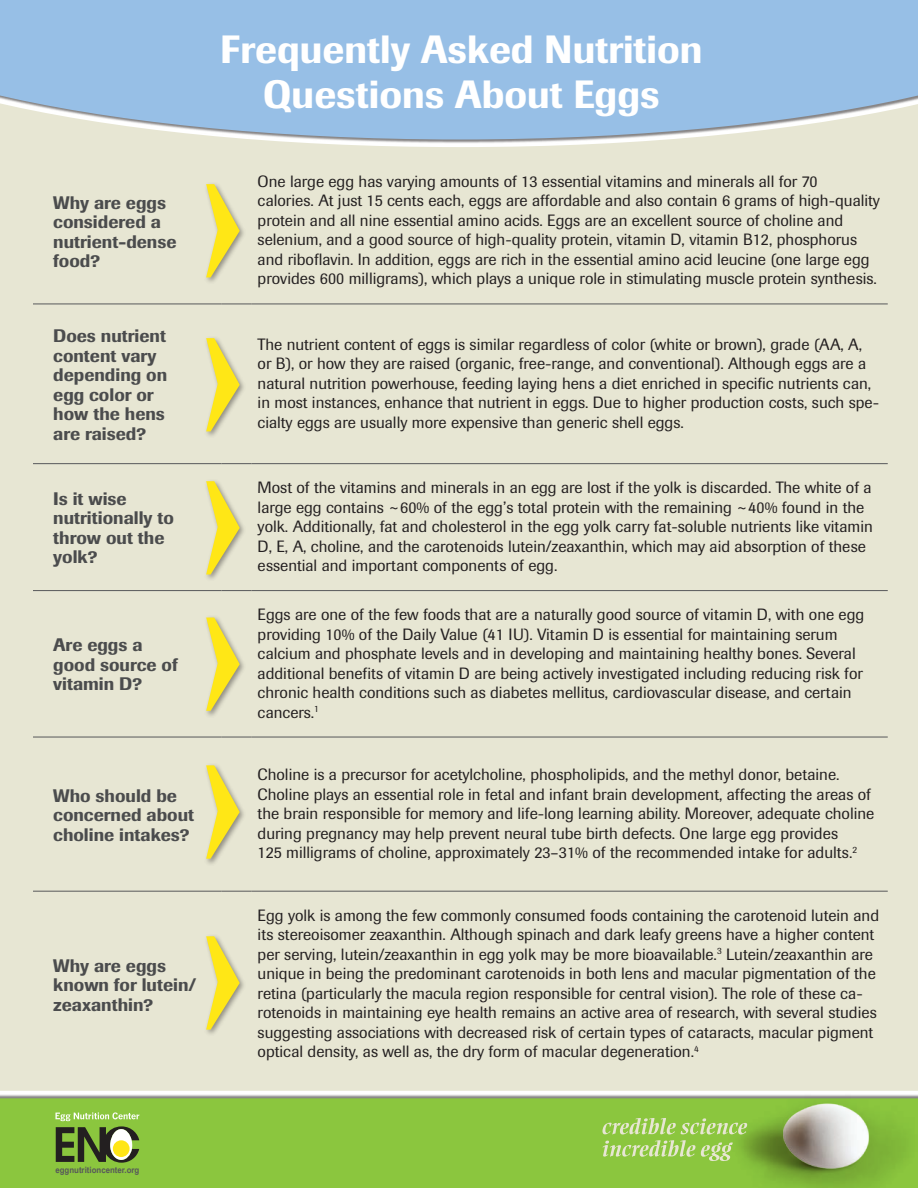
<style>
.page{position:relative;width:918px;height:1188px;background:#fff}
.page>*{position:absolute;margin:0;border:0;box-sizing:border-box;transform-origin:0 0}
.t1{font:500 39px/45px "Imago";color:#fff;text-align:center}
.t2{font:500 18px/19.5px "Imago";color:#4b4c4d}
.t3{font:16.2px/19.5px "Imago";color:#231f20}
.t4{font:700 8.7px "Arial Narrow";color:#57585a;scale:1.1 1}
</style>
<div class="page">
<div style="left:0;top:1094px;width:918px;height:94px;background:#231f20;opacity:.55"></div>
<div style="left:0;top:1098px;width:918px;height:90px;background:#8bc63e"></div>
<div style="left:0;top:0;width:918px;height:97px;background:#97bfe6"></div>
<svg style="left:55px;top:1112px;width:84px;height:51px"></svg>
<div style="left:113px;top:1140px;width:17px;height:17px;background:#ffe616;border-radius:50%"></div>
<img style="left:719px;top:1094px;width:199px;height:94px">
<svg style="left:602px;top:1118px;width:145px;height:43px"></svg>
<div style="left:0;top:97px;width:918px;height:994px;background:#e7e6d3"></div>
<hr style="left:33px;top:463px;width:188px;height:1px;background:#57585a">
<hr style="left:221px;top:463px;width:31px;height:1px;background:#57585a">
<hr style="left:252px;top:463px;width:636px;height:1px;background:#57585a">
<hr style="left:33px;top:590px;width:188px;height:1px;background:#57585a">
<hr style="left:221px;top:590px;width:31px;height:1px;background:#57585a">
<hr style="left:252px;top:590px;width:636px;height:1px;background:#57585a">
<hr style="left:33px;top:737px;width:188px;height:1px;background:#57585a">
<hr style="left:221px;top:737px;width:31px;height:1px;background:#57585a">
<hr style="left:252px;top:737px;width:636px;height:1px;background:#57585a">
<hr style="left:33px;top:304px;width:188px;height:1px;background:#57585a">
<hr style="left:221px;top:304px;width:31px;height:1px;background:#57585a">
<hr style="left:252px;top:304px;width:636px;height:1px;background:#57585a">
<hr style="left:33px;top:891px;width:188px;height:1px;background:#57585a">
<hr style="left:221px;top:891px;width:31px;height:1px;background:#57585a">
<hr style="left:252px;top:891px;width:636px;height:1px;background:#57585a">
<div style="left:204px;top:181px;width:43px;height:104px;background:#231f20;opacity:.45"></div>
<svg style="left:206px;top:184px;width:34px;height:93px;background:#e9df7d"></svg>
<div style="left:204px;top:335px;width:43px;height:104px;background:#231f20;opacity:.45"></div>
<svg style="left:206px;top:338px;width:34px;height:93px;background:#e9df7d"></svg>
<div style="left:204px;top:478px;width:43px;height:104px;background:#231f20;opacity:.45"></div>
<svg style="left:206px;top:481px;width:34px;height:93px;background:#e9df7d"></svg>
<div style="left:204px;top:615px;width:43px;height:103px;background:#231f20;opacity:.45"></div>
<svg style="left:206px;top:618px;width:34px;height:93px;background:#e9de7d"></svg>
<div style="left:204px;top:763px;width:43px;height:103px;background:#231f20;opacity:.45"></div>
<svg style="left:206px;top:765px;width:34px;height:94px;background:#e9de7e"></svg>
<div style="left:204px;top:934px;width:43px;height:103px;background:#231f20;opacity:.45"></div>
<svg style="left:206px;top:936px;width:34px;height:94px;background:#e9df7e"></svg>
<p class="t2" style="left:53px;top:193px;width:125px">Why are eggs considered a nutrient-dense food?</p>
<h1 class="t1" style="left:220px;top:27px;width:484px">Frequently Asked Nutrition<br>Questions About Eggs</h1>
<p class="t3" style="left:258px;top:172px;width:624px">One large egg has varying amounts of 13 essential vitamins and minerals all for 70<br>calories. At just 15 cents each, eggs are affordable and also contain 6 grams of high-quality protein and all nine essential amino acids. Eggs are an excellent source of choline and selenium, and a good source of high-quality protein, vitamin D, vitamin B12, phosphorus and riboflavin. In addition, eggs are rich in the essential amino acid leucine (one large egg provides 600 milligrams), which plays a unique role in stimulating muscle protein synthesis.</p>
<p class="t2" style="left:53px;top:326px;width:115px">Does nutrient content vary depending on egg color or how the hens are raised?</p>
<p class="t3" style="left:258px;top:334px;width:623px">The nutrient content of eggs is similar regardless of color (white or brown), grade (AA, A, or B), or how they are raised (organic, free-range, and conventional). Although eggs are a natural nutrition powerhouse, feeding laying hens a diet enriched in specific nutrients can, in most instances, enhance that nutrient in eggs. Due to higher production costs, such spe&shy;cialty eggs are usually more expensive than generic shell eggs.</p>
<p class="t2" style="left:53px;top:489px;width:122px">Is it wise nutritionally to throw out the yolk?</p>
<p class="t3" style="left:258px;top:478px;width:617px">Most of the vitamins and minerals in an egg are lost if the yolk is discarded. The white of a large egg contains ~60% of the egg’s total protein with the remaining ~40% found in the yolk. Additionally, fat and cholesterol in the egg yolk carry fat-soluble nutrients like vitamin D, E, A, choline, and the carotenoids lutein/zeaxanthin, which may aid absorption of these essential and important components of egg.</p>
<p class="t2" style="left:53px;top:635px;width:126px">Are eggs a good source of vitamin D?</p>
<p class="t2" style="left:53px;top:786px;width:142px">Who should be concerned about choline intakes?</p>
<p class="t2" style="left:53px;top:955px;width:145px">Why are eggs known for lutein/ zeaxanthin?</p>
<p class="t4" style="left:55px;top:1165px;width:78px">eggnutritioncenter.org</p>
<p class="t3" style="left:258px;top:605px;width:608px">Eggs are one of the few foods that are a naturally good source of vitamin D, with one egg providing 10% of the Daily Value (41 IU). Vitamin D is essential for maintaining serum calcium and phosphate levels and in developing and maintaining healthy bones. Several additional benefits of vitamin D are being actively investigated including reducing risk for chronic health conditions such as diabetes mellitus, cardiovascular disease, and certain cancers.<sup>1</sup></p>
<p class="t3" style="left:258px;top:765px;width:618px">Choline is a precursor for acetylcholine, phospholipids, and the methyl donor, betaine.<br>Choline plays an essential role in fetal and infant brain development, affecting the areas of the brain responsible for memory and life-long learning ability. Moreover, adequate choline during pregnancy may help prevent neural tube birth defects. One large egg provides<br>125 milligrams of choline, approximately 23–31% of the recommended intake for adults.<sup>2</sup></p>
<p class="t3" style="left:258px;top:905px;width:623px">Egg yolk is among the few commonly consumed foods containing the carotenoid lutein and its stereoisomer zeaxanthin. Although spinach and dark leafy greens have a higher content per serving, lutein/zeaxanthin in egg yolk may be more bioavailable.<sup>3</sup> Lutein/zeaxanthin are unique in being the predominant carotenoids in both lens and macular pigmentation of the retina (particularly the macula region responsible for central vision). The role of these ca&shy;rotenoids in maintaining eye health remains an active area of research, with several studies suggesting associations with decreased risk of certain types of cataracts, macular pigment optical density, as well as, the dry form of macular degeneration.<sup>4</sup></p>
</div>
